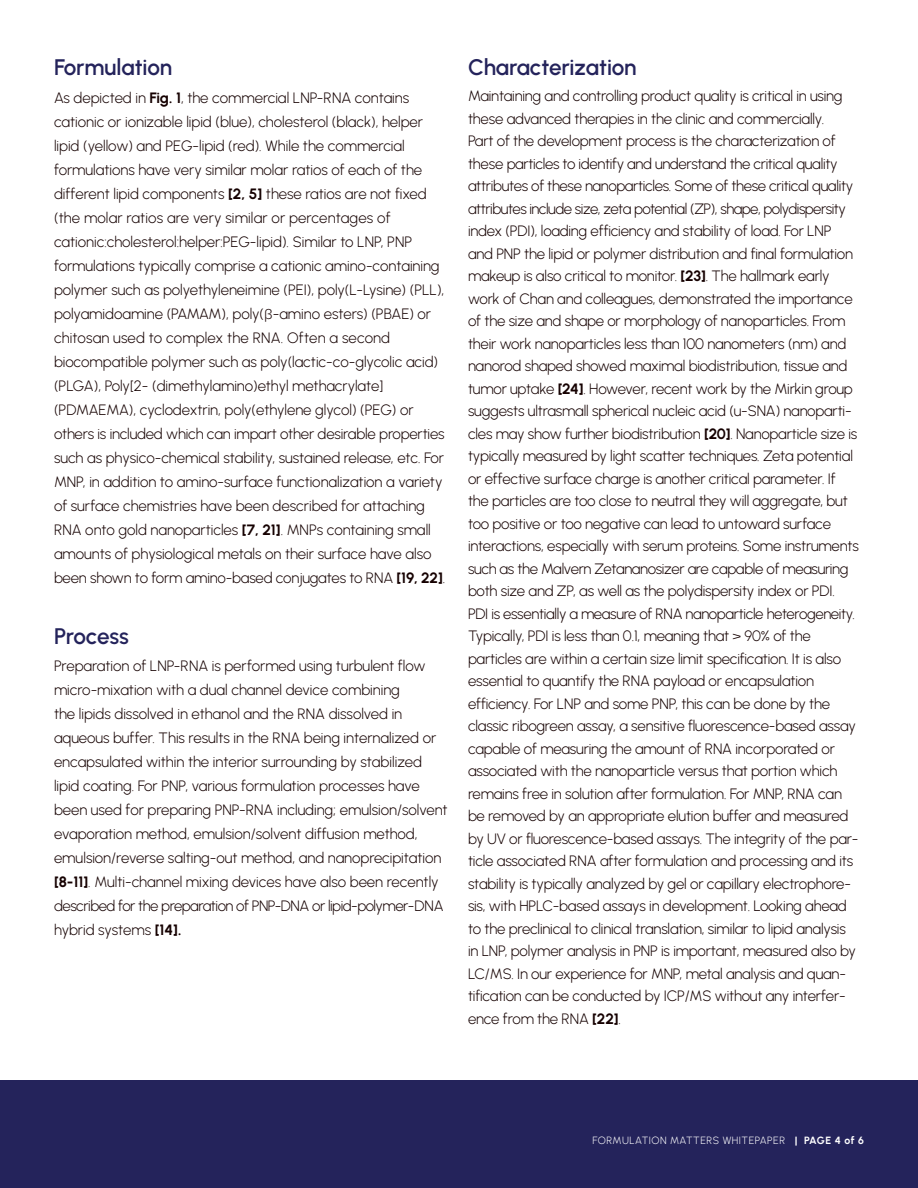
<style>
.page{position:relative;width:918px;height:1188px;background:#fff}
.page>*{position:absolute;margin:0;border:0;box-sizing:border-box;transform-origin:0 0}
.t1{font:600 22.5px "Urbanist";letter-spacing:-.01em;color:#24235b}
.t2{font:300 15px/22.5px "Urbanist";letter-spacing:-.01em;color:#150000}
.t3{font:300 10.5px "Urbanist";letter-spacing:.05em;color:#fff}
.s1{font-weight:700}
.s2{font-family:"Proxima Nova"}
</style>
<div class="page">
<div style="left:0;top:1080px;width:918px;height:108px;background:#24235b"></div>
<h1 class="t1" style="left:54px;top:52px;width:120px">Formulation</h1>
<p class="t2" style="left:54px;top:85px;width:393px;line-height:24px">As depicted in <span class="s1">Fig. 1</span>, the commercial LNP-RNA contains cationic or ionizable lipid (blue), cholesterol (black), helper lipid (yellow) and PEG-lipid (red). While the commercial formulations have very similar molar ratios of each of the different lipid components <span class="s1">[2, 5]</span> these ratios are not fixed (the molar ratios are very similar or percentages of cationic:cholesterol:helper:PEG-lipid). Similar to LNP, PNP formulations typically comprise a cationic amino-containing polymer such as polyethyleneimine (PEI), poly(L-Lysine) (PLL), polyamidoamine (PAMAM), poly(<span class="s2">β</span>-amino esters) (PBAE) or chitosan used to complex the RNA. Often a second biocompatible polymer such as poly(lactic-co-glycolic acid) (PLGA), Poly[2- (dimethylamino)ethyl methacrylate] (PDMAEMA), cyclodextrin, poly(ethylene glycol) (PEG) or others is included which can impart other desirable properties such as physico-chemical stability, sustained release, etc. For MNP, in addition to amino-surface functionalization a variety of surface chemistries have been described for attaching RNA onto gold nanoparticles <span class="s1">[7, 21]</span>. MNPs containing small amounts of physiological metals on their surface have also been shown to form amino-based conjugates to RNA <span class="s1">[19, 22]</span>.</p>
<h1 class="t1" style="left:54px;top:621px;width:76px">Process</h1>
<p class="t2" style="left:54px;top:654px;width:395px;line-height:24px">Preparation of LNP-RNA is performed using turbulent flow micro-mixation with a dual channel device combining<br>the lipids dissolved in ethanol and the RNA dissolved in aqueous buffer. This results in the RNA being internalized or encapsulated within the interior surrounding by stabilized lipid coating. For PNP, various formulation processes have been used for preparing PNP-RNA including; emulsion/solvent evaporation method, emulsion/solvent diffusion method, emulsion/reverse salting-out method, and nanoprecipitation <span class="s1">[8-11]</span>. Multi-channel mixing devices have also been recently described for the preparation of PNP-DNA or lipid-polymer-DNA hybrid systems <span class="s1">[14].</span></p>
<h1 class="t1" style="left:468px;top:52px;width:170px">Characterization</h1>
<p class="t2" style="left:468px;top:84px;width:392px">Maintaining and controlling product quality is critical in using these advanced therapies in the clinic and commercially.<br>Part of the development process is the characterization of these particles to identify and understand the critical quality attributes of these nanoparticles. Some of these critical quality attributes include size, zeta potential (ZP), shape, polydispersity index (PDI), loading efficiency and stability of load. For LNP and PNP the lipid or polymer distribution and final formulation makeup is also critical to monitor. <span class="s1">[23]</span>. The hallmark early work of Chan and colleagues, demonstrated the importance of the size and shape or morphology of nanoparticles. From their work nanoparticles less than 100 nanometers (nm) and nanorod shaped showed maximal biodistribution, tissue and tumor uptake <span class="s1">[24]</span>. However, recent work by the Mirkin group suggests ultrasmall spherical nucleic acid (u-SNA) nanoparti&shy;cles may show further biodistribution <span class="s1">[20]</span>. Nanoparticle size is typically measured by light scatter techniques. Zeta potential or effective surface charge is another critical parameter. If the particles are too close to neutral they will aggregate, but too positive or too negative can lead to untoward surface interactions, especially with serum proteins. Some instruments such as the Malvern Zetananosizer are capable of measuring both size and ZP, as well as the polydispersity index or PDI.<br>PDI is essentially a measure of RNA nanoparticle heterogeneity.<br>Typically, PDI is less than 0.1, meaning that &gt; 90% of the particles are within a certain size limit specification. It is also essential to quantify the RNA payload or encapsulation efficiency. For LNP and some PNP, this can be done by the classic ribogreen assay, a sensitive fluorescence-based assay capable of measuring the amount of RNA incorporated or associated with the nanoparticle versus that portion which remains free in solution after formulation. For MNP, RNA can be removed by an appropriate elution buffer and measured by UV or fluorescence-based assays. The integrity of the par&shy;ticle associated RNA after formulation and processing and its stability is typically analyzed by gel or capillary electrophore&shy;sis, with HPLC-based assays in development. Looking ahead to the preclinical to clinical translation, similar to lipid analysis in LNP, polymer analysis in PNP is important, measured also by LC/MS. In our experience for MNP, metal analysis and quan&shy;tification can be conducted by ICP/MS without any interfer&shy;ence from the RNA <span class="s1">[22]</span>.</p>
<p class="t3" style="left:592px;top:1134px;width:273px">FORMULATION MATTERS WHITEPAPER <span class="s1">| PAGE 4 of 6</span></p>
</div>
